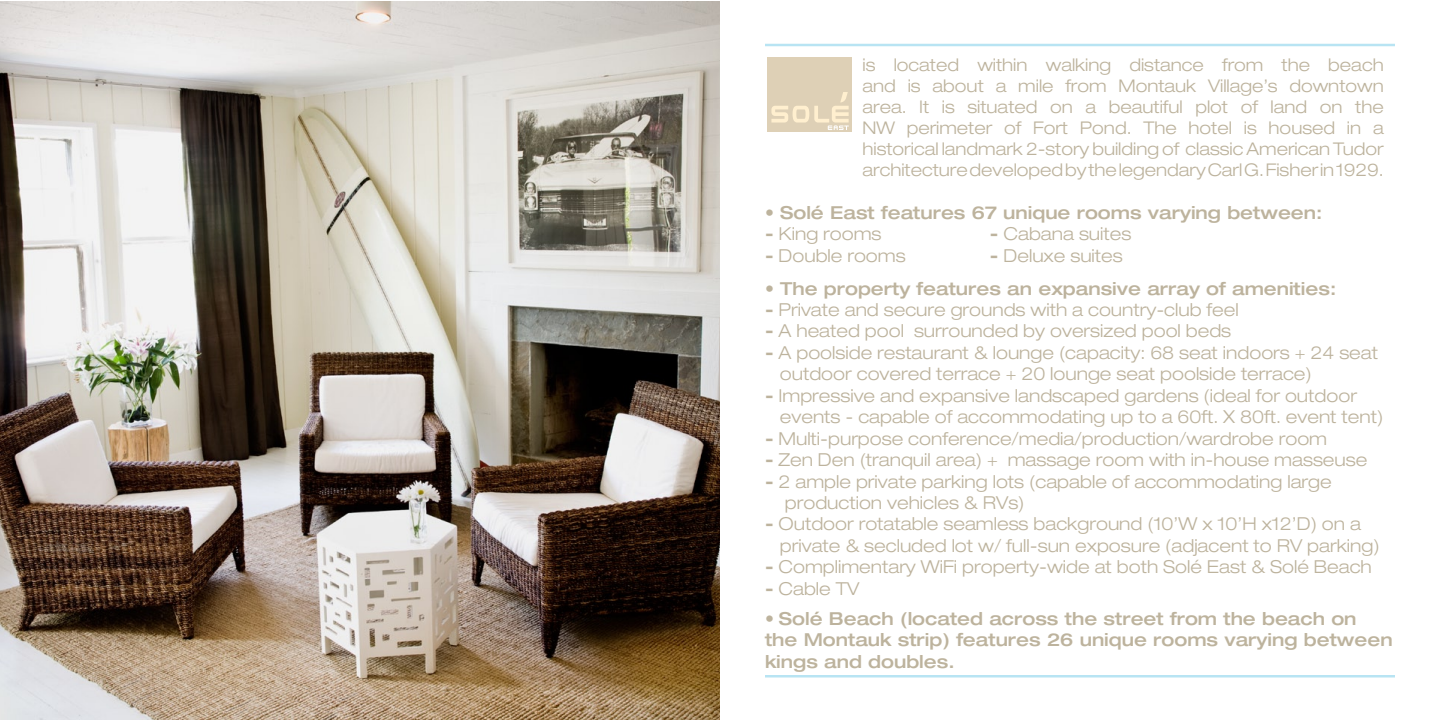
<style>
.page{position:relative;width:1440px;height:720px;background:#fff}
.page>*{position:absolute;margin:0;border:0;box-sizing:border-box;transform-origin:0 0}
.t1{font:300 expanded 17.88px/21.5px "Helvetica Neue";color:#bdb39d}
.t2{font:500 expanded 17.88px/21.5px "Helvetica Neue";color:#bdb39d}
.t3{font:300 expanded 17.5px/21px "Helvetica Neue";color:#bdb39d;text-align:justify}
.s1{font-weight:700}
.s2{font-weight:300}
</style>
<div class="page">
<div style="left:767px;top:57px;width:85px;height:75px;background:#ded0b6"></div>
<svg style="left:771px;top:92px;width:78px;height:38px"></svg>
<hr style="left:765px;top:44px;width:630px;height:2px;background:#b8e4f3">
<hr style="left:765px;top:675px;width:630px;height:3px;background:#b8e4f3">
<img style="left:0;top:1px;width:720px;height:719px">
<p class="t3" style="left:862px;top:54px;width:523px">is located within walking distance from the beach and is about a mile from Montauk Village’s downtown area. It is situated on a beautiful plot of land on the NW perimeter of Fort Pond. The hotel is housed in a historical landmark 2-story building of classic American Tudor architecture developed by the legendary Carl G. Fisher in 1929.</p>
<p class="t2" style="left:765px;top:201px;width:559px">• Solé East features 67 unique rooms varying between:</p>
<p class="t1" style="left:765px;top:223px;width:118px"><span class="s1">-</span> King rooms</p>
<p class="t1" style="left:990px;top:223px;width:143px"><span class="s1">-</span> Cabana suites</p>
<p class="t1" style="left:765px;top:245px;width:142px"><span class="s1">-</span> Double rooms</p>
<p class="t1" style="left:990px;top:245px;width:134px"><span class="s1">-</span> Deluxe suites</p>
<p class="t2" style="left:765px;top:277px;width:573px">• The property features an expansive array of amenities:</p>
<p class="t1" style="left:765px;top:299px;width:475px"><span class="s1">-</span> Private and secure grounds with a country-club feel</p>
<p class="t1" style="left:765px;top:320px;width:468px"><span class="s1">-</span> A heated pool surrounded by oversized pool beds</p>
<p class="t1" style="left:780px;top:342px;width:600px;text-indent:-15px"><span class="s1">-</span> A poolside restaurant &amp; lounge (capacity: 68 seat indoors + 24 seat outdoor covered terrace + 20 lounge seat poolside terrace)</p>
<p class="t1" style="left:780px;top:384px;width:605px;text-indent:-15px"><span class="s1">-</span> Impressive and expansive landscaped gardens (ideal for outdoor events - capable of accommodating up to a 60ft. X 80ft. event tent)</p>
<p class="t1" style="left:765px;top:427px;width:564px"><span class="s1">-</span> Multi-purpose conference/media/production/wardrobe room</p>
<p class="t1" style="left:765px;top:449px;width:604px"><span class="s1">-</span> Zen Den (tranquil area) + massage room with in-house masseuse</p>
<p class="t1" style="left:785px;top:470px;width:548px;text-indent:-20px"><span class="s1">-</span> 2 ample private parking lots (capable of accommodating large production vehicles &amp; RVs)</p>
<p class="t1" style="left:780px;top:513px;width:601px;text-indent:-15px"><span class="s1">-</span> Outdoor rotatable seamless background (10’W x 10’H x12’D) on a private &amp; secluded lot w/ full-sun exposure (adjacent to RV parking)</p>
<p class="t1" style="left:765px;top:556px;width:608px"><span class="s1">-</span> Complimentary WiFi property-wide at both Solé East &amp; Solé Beach</p>
<p class="t1" style="left:765px;top:578px;width:96px"><span class="s1">-</span> Cable TV</p>
<p class="t2" style="left:765px;top:608px;width:629px"><span class="s2">•</span> Solé Beach (located across the street from the beach on the Montauk strip) features 26 unique rooms varying between kings and doubles.</p>
</div>
